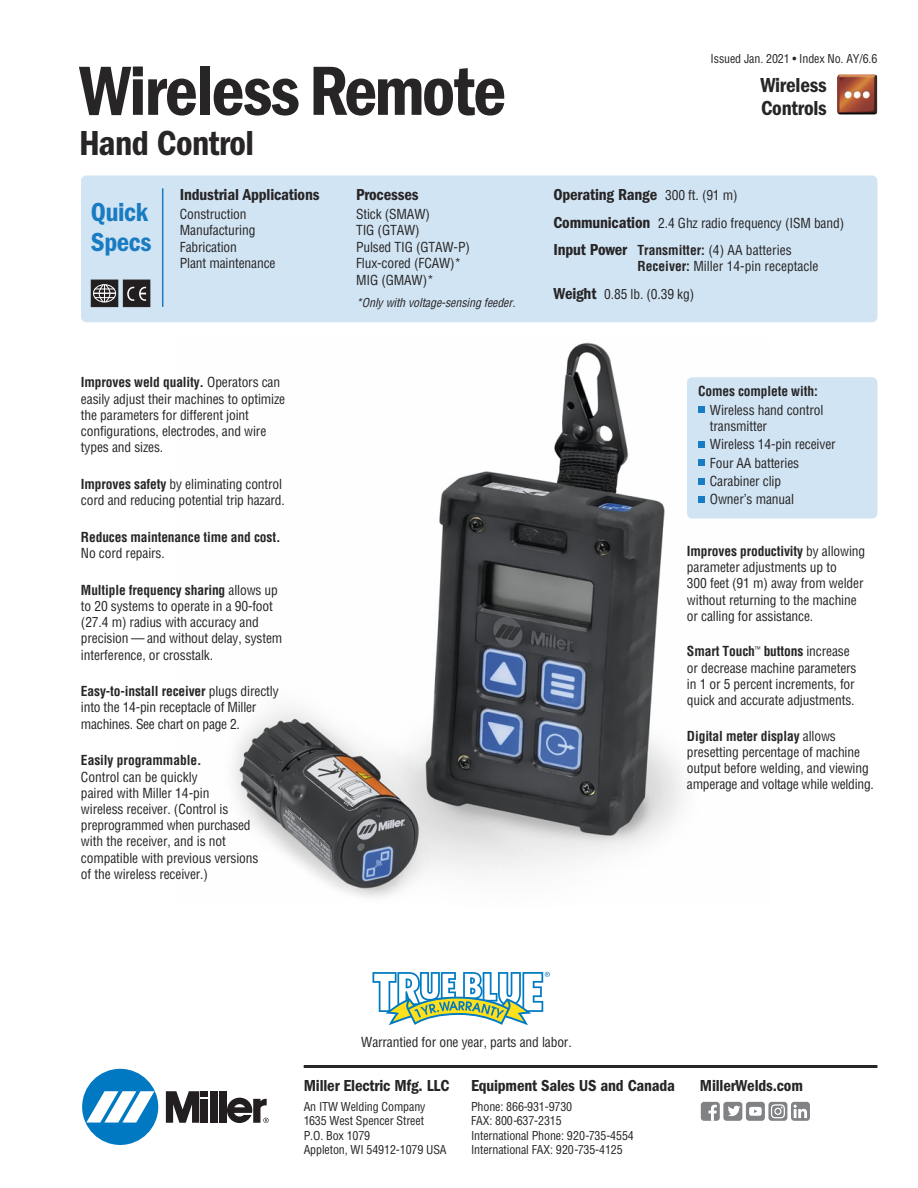
<style>
.page{position:relative;width:918px;height:1188px;background:#fff}
.page>*{position:absolute;margin:0;border:0;box-sizing:border-box;transform-origin:0 0}
.t1{font:72px "ITC Franklin Gothic Std Dm Cd";letter-spacing:-.025em;color:#272526}
.t2{font:36px "ITC Franklin Gothic Std Dm Cd";letter-spacing:-.015em;color:#272526}
.t3{font:27px/30px "ITC Franklin Gothic Std Dm Cd";letter-spacing:-.015em;color:#197bc1}
.t4{font:21px/22.5px "ITC Franklin Gothic Std Dm Cd";letter-spacing:-.01em;color:#272526}
.t5{font:16.5px "ITC Franklin Gothic Std Dm Cd";letter-spacing:-.01em;color:#272526}
.t6{font:condensed 13.5px/16.2px "Helvetica";letter-spacing:-.01em;color:#272526}
.t7{font:700 condensed 13.5px "Helvetica";letter-spacing:-.01em;color:#272526}
.t8{font:condensed 12px/14.4px "Helvetica";letter-spacing:-.01em;color:#272526}
.t9{font:italic condensed 12px "Helvetica";color:#272526}
.s1{font-weight:700}
.s2{font-family:"Helvetica";font-stretch:condensed;font-size:13.5px}
.s3{font-family:"ITC Franklin Gothic Std Dm Cd";font-stretch:normal;font-size:16.5px}
</style>
<div class="page">
<img style="left:232px;top:342px;width:452px;height:556px">
<div style="left:81px;top:176px;width:797px;height:146px;background:#d1e4f3;border-radius:5px"></div>
<svg style="left:373px;top:972px;width:177px;height:53px"></svg>
<img style="left:837px;top:74px;width:40px;height:41px">
<div style="left:687px;top:377px;width:190px;height:142px;background:#d1e4f3;border-radius:5px"></div>
<div style="left:698px;top:441px;width:7px;height:7px;background:#197bc1"></div>
<div style="left:698px;top:460px;width:7px;height:6px;background:#197bc1"></div>
<div style="left:698px;top:478px;width:7px;height:7px;background:#197bc1"></div>
<div style="left:698px;top:496px;width:7px;height:7px;background:#197bc1"></div>
<div style="left:698px;top:407px;width:7px;height:6px;background:#197bc1"></div>
<hr style="left:162px;top:188px;width:1px;height:119px;background:#197bc1">
<div style="left:91px;top:280px;width:27px;height:26px;background:#231f20"></div>
<svg style="left:94px;top:284px;width:21px;height:19px"></svg>
<div style="left:93px;top:284px;width:23px;height:18px;border:1px solid #fff;border-radius:50%"></div>
<div style="left:91px;top:280px;width:27px;height:27px;border:1px solid #272526"></div>
<div style="left:124px;top:280px;width:26px;height:26px;background:#231f20"></div>
<svg style="left:127px;top:287px;width:19px;height:14px"></svg>
<div style="left:123px;top:280px;width:27px;height:27px;border:1px solid #272526"></div>
<div style="left:82px;top:1069px;width:76px;height:76px;background:#0079c2;border-radius:50%"></div>
<svg style="left:86px;top:1091px;width:68px;height:32px"></svg>
<div style="left:210px;top:1091px;width:7px;height:32px;background:#231f20"></div>
<div style="left:219px;top:1091px;width:7px;height:32px;background:#231f20"></div>
<div style="left:201px;top:1091px;width:7px;height:6px;background:#231f20"></div>
<div style="left:201px;top:1099px;width:7px;height:24px;background:#231f20"></div>
<svg style="left:166px;top:1091px;width:33px;height:32px"></svg>
<svg style="left:227px;top:1098px;width:42px;height:25px"></svg>
<hr style="left:304px;top:1065px;width:573px;height:3px;background:#272526">
<div style="left:791px;top:1102px;width:19px;height:19px;background:#808285;border-radius:3px"></div>
<svg style="left:793px;top:1105px;width:14px;height:13px"></svg>
<div style="left:723px;top:1102px;width:19px;height:19px;background:#808285;border-radius:3px"></div>
<svg style="left:728px;top:1106px;width:12px;height:10px"></svg>
<div style="left:746px;top:1102px;width:19px;height:19px;background:#808285;border-radius:3px"></div>
<svg style="left:749px;top:1107px;width:13px;height:9px"></svg>
<div style="left:701px;top:1102px;width:19px;height:19px;background:#808285;border-radius:3px"></div>
<svg style="left:708px;top:1105px;width:9px;height:16px"></svg>
<div style="left:768px;top:1102px;width:19px;height:19px;background:#808285;border-radius:3px"></div>
<svg style="left:771px;top:1104px;width:14px;height:14px"></svg>
<h1 class="t1" style="left:79px;top:62px;width:429px">Wireless Remote</h1>
<h2 class="t2" style="left:79px;top:129px;width:176px">Hand Control</h2>
<h3 class="t3" style="left:91px;top:200px;width:62px">Quick<br>Specs</h3>
<p class="t5" style="left:180px;top:188px;width:141px">Industrial Applications</p>
<p class="t6" style="left:180px;top:207px;width:97px">Construction<br>Manufacturing<br>Fabrication<br>Plant maintenance</p>
<p class="t6" style="left:81px;top:375px;width:206px"><span class="s1">Improves weld quality.</span> Operators can easily adjust their machines to optimize the parameters for different joint configurations, electrodes, and wire types and sizes.</p>
<p class="t6" style="left:81px;top:477px;width:205px"><span class="s1">Improves safety</span> by eliminating control cord and reducing potential trip hazard.</p>
<p class="t7" style="left:81px;top:532px;width:201px">Reduces maintenance time and cost.</p>
<p class="t6" style="left:81px;top:546px;width:85px">No cord repairs.</p>
<p class="t6" style="left:81px;top:583px;width:203px"><span class="s1">Multiple frequency sharing</span> allows up to 20 systems to operate in a 90-foot (27.4 m) radius with accuracy and precision — and without delay, system interference, or crosstalk.</p>
<p class="t6" style="left:81px;top:684px;width:199px"><span class="s1">Easy-to-install receiver</span> plugs directly into the 14-pin receptacle of Miller machines. See chart on page 2.</p>
<p class="t7" style="left:81px;top:755px;width:122px">Easily programmable.</p>
<p class="t6" style="left:81px;top:770px;width:179px">Control can be quickly<br>paired with Miller 14-pin<br>wireless receiver. (Control is preprogrammed when purchased with the receiver, and is not compatible with previous versions of the wireless receiver.)</p>
<p class="t5" style="left:356px;top:188px;width:64px">Processes</p>
<p class="t6" style="left:356px;top:207px;width:115px">Stick (SMAW)<br>TIG (GTAW)<br>Pulsed TIG (GTAW-P)<br>Flux-cored (FCAW)*<br>MIG (GMAW)*</p>
<p class="t9" style="left:356px;top:298px;width:163px">*Only with voltage-sensing feeder.</p>
<p class="t8" style="left:711px;top:52px;width:168px">Issued Jan. 2021 • Index No. AY/6.6</p>
<h3 class="t4" style="left:760px;top:76px;width:68px">Wireless<br>Controls</h3>
<p class="t5" style="left:553px;top:188px;width:186px">Operating Range <span class="s2">300 ft. (91 m)</span></p>
<p class="t6" style="left:553px;top:210px;width:292px;line-height:27.3px"><span class="s3">Communication</span> 2.4 Ghz radio frequency (ISM band)<br><span class="s3">Input Power</span> <span class="s1">Transmitter:</span> (4) AA batteries</p>
<p class="t6" style="left:553px;top:254px;width:267px;line-height:27.3px;text-indent:84px"><span class="s1">Receiver:</span> Miller 14-pin receptacle<br><span class="s3">Weight</span> 0.85 lb. (0.39 kg)</p>
<p class="t7" style="left:698px;top:386px;width:121px">Comes complete with:</p>
<p class="t6" style="left:710px;top:403px;width:115px">Wireless hand control transmitter</p>
<p class="t6" style="left:710px;top:436px;width:127px;line-height:18.3px">Wireless 14-pin receiver<br>Four AA batteries<br>Carabiner clip<br>Owner’s manual</p>
<p class="t6" style="left:687px;top:544px;width:180px"><span class="s1">Improves productivity</span> by allowing parameter adjustments up to<br>300 feet (91 m) away from welder without returning to the machine or calling for assistance.</p>
<p class="t6" style="left:687px;top:645px;width:171px"><span class="s1">Smart Touch</span><sup>™</sup> <span class="s1">buttons</span> increase or decrease machine parameters in 1 or 5 percent increments, for quick and accurate adjustments.</p>
<p class="t6" style="left:687px;top:729px;width:188px"><span class="s1">Digital meter display</span> allows presetting percentage of machine output before welding, and viewing amperage and voltage while welding.</p>
<p class="t6" style="left:361px;top:1035px;width:212px">Warrantied for one year, parts and labor.</p>
<p class="t5" style="left:304px;top:1079px;width:147px">Miller Electric Mfg. LLC</p>
<p class="t8" style="left:304px;top:1100px;width:144px">An ITW Welding Company<br>1635 West Spencer Street<br>P.O. Box 1079<br>Appleton, WI 54912-1079 USA</p>
<p class="t5" style="left:471px;top:1079px;width:206px">Equipment Sales US and Canada</p>
<p class="t5" style="left:700px;top:1079px;width:105px">MillerWelds.com</p>
<p class="t8" style="left:471px;top:1100px;width:164px">Phone: 866-931-9730<br>FAX: 800-637-2315<br>International Phone: 920-735-4554<br>International FAX: 920-735-4125</p>
</div>
